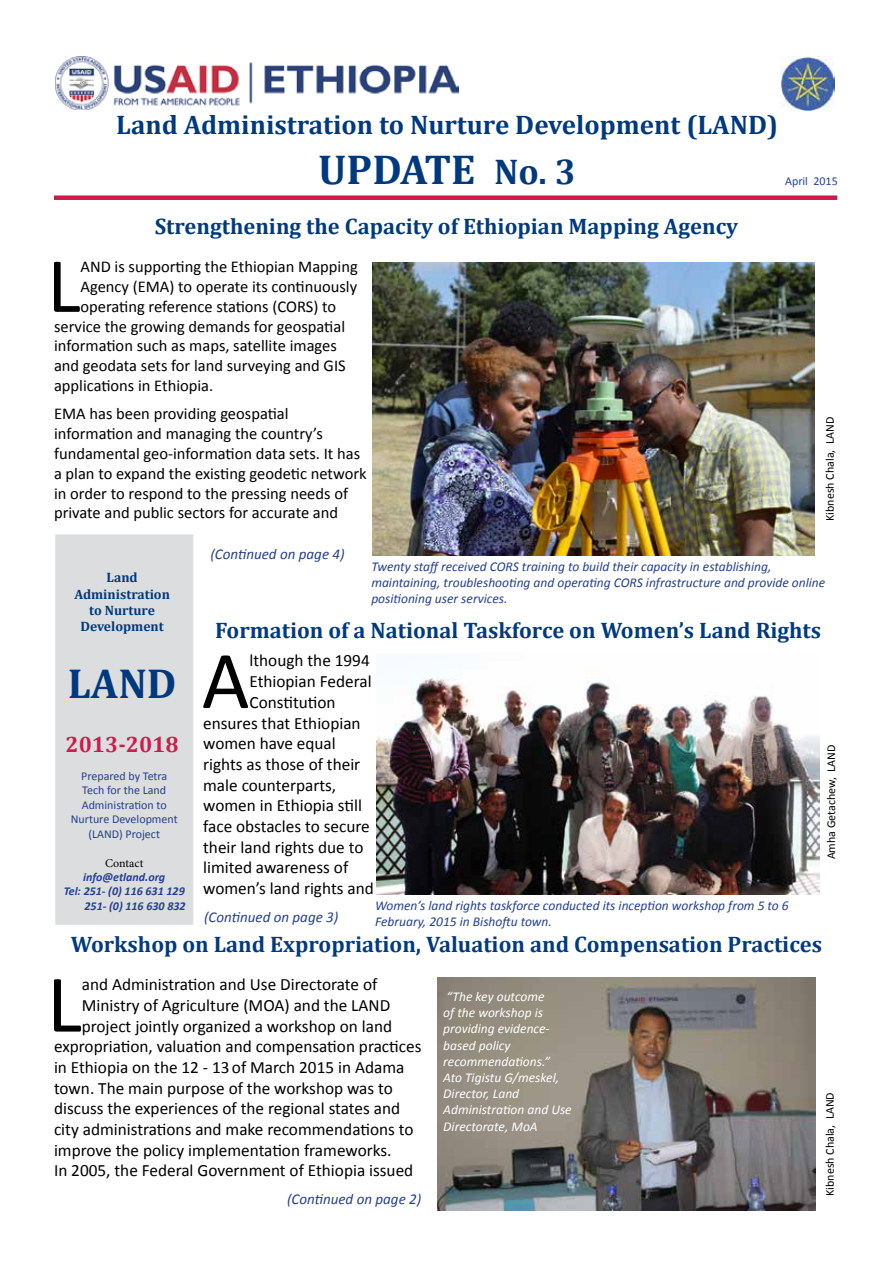
<style>
.page{position:relative;width:893px;height:1263px;background:#fff}
.page>*{position:absolute;margin:0;border:0;box-sizing:border-box;transform-origin:0 0}
.t1{font:82.5px "Calibri";color:#000}
.t2{font:78.9px "Calibri";color:#000}
.t3{font:700 42.15px "Cambria";color:#00397e}
.t4{font:700 42px "Cambria";color:#00397e}
.t5{font:700 36px "Cambria";color:#00397e}
.t6{font:700 27px "Cambria";color:#00397e}
.t7{font:700 22.5px "Cambria";color:#003a80}
.t8{font:700 22.35px "Cambria";color:#cc1c4b}
.t9{font:17.25px "Calibri";color:#000}
.t10{font:16.5px/19.8px "Calibri";color:#000}
.t11{font:italic 15px "Calibri";color:#25408f}
.t12{font:700 13.65px/16.4px "Cambria";color:#00397e;text-align:center}
.t13{font:italic 13.5px/16.2px "Calibri";color:#25408f}
.t14{font:italic 13.5px/16.2px "Calibri";color:#fff}
.t15{font:12px/14.4px "Calibri";color:#25408f;text-align:center}
.t16{font:12px "Calibri";color:#000}
.t17{font:italic 700 12px "Calibri";color:#25408f}
.t18{font:12px "Minion Pro";letter-spacing:.005em;color:#000}
</style>
<div class="page">
<div style="left:54px;top:195px;width:783px;height:5px;background:#cb1b4a"></div>
<div style="left:54px;top:533px;width:141px;height:393px;background:#dcddde;border:1px solid #fff"></div>
<img style="left:55px;top:57px;width:403px;height:53px">
<img style="left:780px;top:56px;width:54px;height:55px">
<img style="left:373px;top:262px;width:441px;height:294px">
<img style="left:376px;top:669px;width:443px;height:225px">
<img style="left:437px;top:977px;width:379px;height:233px">
<h3 class="t6" style="left:116px;top:105px;width:664px">Land Administration to Nurture Development (LAND)</h3>
<h3 class="t4" style="left:318px;top:140px;width:159px">UPDATE</h3>
<h3 class="t5" style="left:494px;top:146px;width:84px">No. 3</h3>
<p class="t15" style="left:785px;top:173px;width:54px">April 2015</p>
<h3 class="t7" style="left:155px;top:211px;width:585px">Strengthening the Capacity of Ethiopian Mapping Agency</h3>
<h2 class="t2" style="left:47px;top:231px;width:35px">L</h2>
<p class="t10" style="left:81px;top:256px;width:279px">AND is supporting the Ethiopian Mapping</p>
<p class="t10" style="left:81px;top:276px;width:278px">Agency (EMA) to operate its continuously</p>
<p class="t10" style="left:81px;top:296px;width:257px">operating reference stations (CORS) to</p>
<p class="t10" style="left:54px;top:316px;width:293px">service the growing demands for geospatial</p>
<p class="t10" style="left:54px;top:336px;width:284px">information such as maps, satellite images</p>
<p class="t10" style="left:54px;top:355px;width:293px">and geodata sets for land surveying and GIS</p>
<p class="t10" style="left:54px;top:375px;width:161px">applications in Ethiopia.</p>
<p class="t10" style="left:54px;top:403px;width:314px">EMA has been providing geospatial information and managing the country’s fundamental geo-information data sets. It has a plan to expand the existing geodetic network in order to respond to the pressing needs of private and public sectors for accurate and</p>
<p class="t16" style="left:821px;top:521px;width:105px;rotate:-90deg">Kibnesh Chala, LAND</p>
<p class="t12" style="left:74px;top:569px;width:97px">Land<br>Administration to Nurture<br>Development</p>
<h3 class="t3" style="left:68px;top:654px;width:111px">LAND</h3>
<p class="t8" style="left:66px;top:728px;width:115px">2013-2018</p>
<p class="t15" style="left:71px;top:768px;width:108px">Prepared by Tetra<br>Tech for the Land<br>Administration to<br>Nurture Development (LAND) Project</p>
<p class="t18" style="left:105px;top:855px;width:40px">Contact</p>
<p class="t17" style="left:83px;top:868px;width:84px">info@etland.org</p>
<p class="t17" style="left:64px;top:883px;width:123px">Tel: 251- (0) 116 631 129</p>
<p class="t17" style="left:85px;top:897px;width:103px">251- (0) 116 630 832</p>
<p class="t11" style="left:210px;top:543px;width:136px">(Continued on page 4)</p>
<p class="t13" style="left:371px;top:558px;width:455px">Twenty staff received CORS training to build their capacity in establishing, maintaining, troubleshooting and operating CORS infrastructure and provide online positioning user services.</p>
<h3 class="t7" style="left:215px;top:614px;width:607px">Formation of a National Taskforce on Women’s Land Rights</h3>
<h1 class="t1" style="left:202px;top:623px;width:49px">A</h1>
<p class="t9" style="left:249px;top:649px;width:122px">lthough the 1994</p>
<p class="t9" style="left:249px;top:669px;width:124px">Ethiopian Federal</p>
<p class="t9" style="left:249px;top:690px;width:88px">Constitution</p>
<p class="t9" style="left:203px;top:711px;width:159px">ensures that Ethiopian</p>
<p class="t9" style="left:203px;top:731px;width:134px">women have equal</p>
<p class="t9" style="left:203px;top:752px;width:159px">rights as those of their</p>
<p class="t9" style="left:203px;top:773px;width:135px">male counterparts,</p>
<p class="t9" style="left:203px;top:794px;width:160px">women in Ethiopia still</p>
<p class="t9" style="left:203px;top:814px;width:168px">face obstacles to secure</p>
<p class="t9" style="left:203px;top:835px;width:162px">their land rights due to</p>
<p class="t9" style="left:203px;top:856px;width:147px">limited awareness of</p>
<p class="t9" style="left:203px;top:876px;width:172px">women’s land rights and</p>
<p class="t16" style="left:823px;top:859px;width:116px;rotate:-90deg">Amha Getachew, LAND</p>
<p class="t11" style="left:204px;top:906px;width:136px">(Continued on page 3)</p>
<p class="t13" style="left:375px;top:896px;width:415px">Women’s land rights taskforce conducted its inception workshop from 5 to 6<br>February, 2015 in Bishoftu town.</p>
<h3 class="t7" style="left:71px;top:928px;width:753px">Workshop on Land Expropriation, Valuation and Compensation Practices</h3>
<h1 class="t1" style="left:47px;top:947px;width:36px">L</h1>
<p class="t9" style="left:82px;top:972px;width:297px">and Administration and Use Directorate of</p>
<p class="t14" style="left:443px;top:988px;width:130px">“The key outcome<br>of the workshop is providing evidence&shy;based policy recommendations.”<br>Ato Tigistu G/meskel,<br>Director, Land<br>Administration and Use<br>Directorate, MoA</p>
<p class="t9" style="left:82px;top:993px;width:310px">Ministry of Agriculture (MOA) and the LAND</p>
<p class="t9" style="left:82px;top:1014px;width:312px">project jointly organized a workshop on land</p>
<p class="t9" style="left:54px;top:1034px;width:369px">expropriation, valuation and compensation practices</p>
<p class="t9" style="left:54px;top:1055px;width:352px">in Ethiopia on the 12 - 13 of March 2015 in Adama</p>
<p class="t9" style="left:54px;top:1076px;width:340px">town. The main purpose of the workshop was to</p>
<p class="t9" style="left:54px;top:1097px;width:348px">discuss the experiences of the regional states and</p>
<p class="t9" style="left:54px;top:1117px;width:361px">city administrations and make recommendations to</p>
<p class="t9" style="left:54px;top:1138px;width:339px">improve the policy implementation frameworks.</p>
<p class="t9" style="left:54px;top:1159px;width:361px">In 2005, the Federal Government of Ethiopia issued</p>
<p class="t16" style="left:821px;top:1196px;width:105px;rotate:-90deg">Kibnesh Chala, LAND</p>
<p class="t11" style="left:287px;top:1188px;width:136px">(Continued on page 2)</p>
</div>
